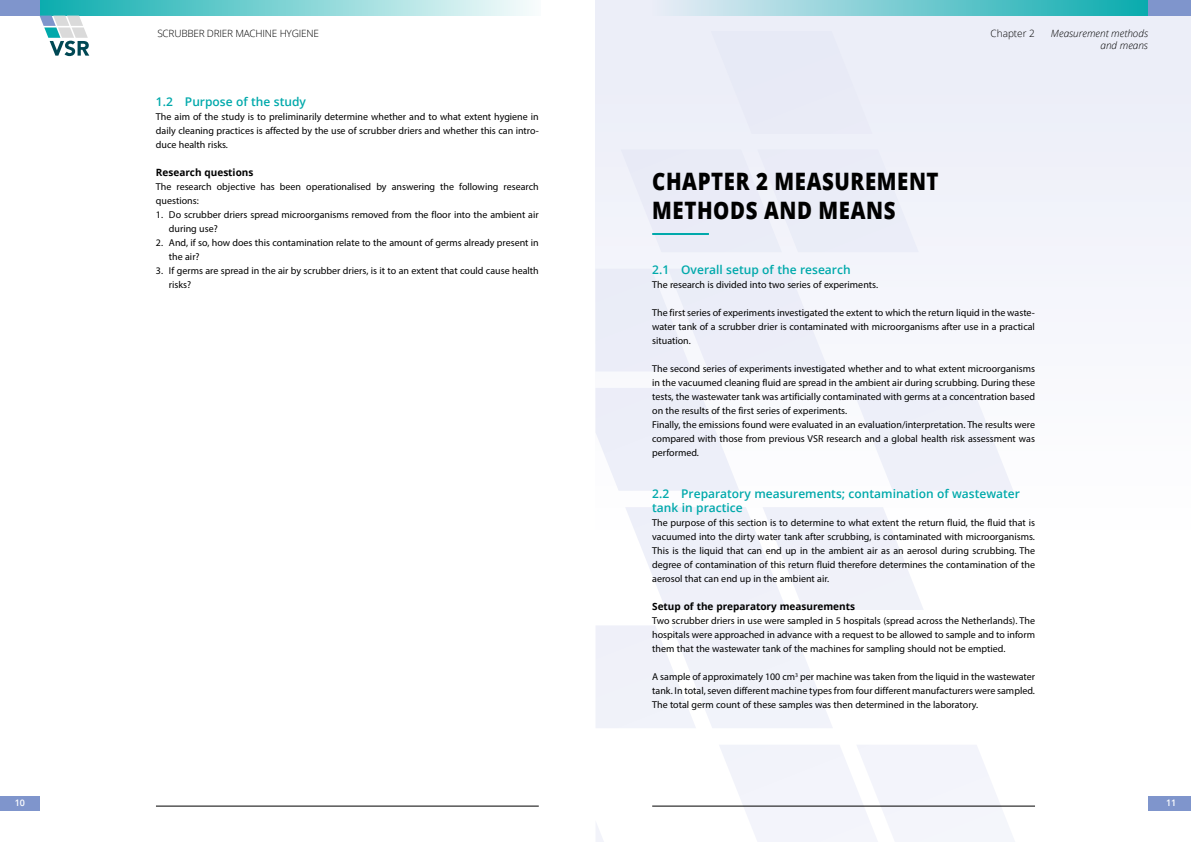
<style>
.page{position:relative;width:1191px;height:842px;background:#fff}
.page>*{position:absolute;margin:0;border:0;box-sizing:border-box;transform-origin:0 0}
.t1{font:800 24px/28.8px "Open Sans";letter-spacing:.03em;color:#000;scale:.85 1}
.t2{font:600 12px/14px "Open Sans";color:#00a9ab}
.t3{font:10px/14px "Myriad Pro";color:#000;text-align:justify}
.t4{font:700 10px "Open Sans";color:#000}
.t5{font:300 10px "Open Sans";letter-spacing:-.02em;color:#000}
.t6{font:italic 300 10px/12px "Open Sans";color:#000;text-align:right}
.t7{font:300 10px "Open Sans";color:#000}
.t8{font:600 9px "Open Sans";color:#fff}
</style>
<div class="page">
<div style="left:595px;top:0;width:596px;height:540px;background:linear-gradient(to right,#eef0f9,#f5f6fb)"></div>
<svg style="left:719px;top:745px;width:296px;height:97px"></svg>
<svg style="left:596px;top:823px;width:8px;height:19px"></svg>
<svg style="left:596px;top:626px;width:236px;height:102px"></svg>
<svg style="left:625px;top:508px;width:298px;height:102px"></svg>
<div style="left:621px;top:150px;width:68px;height:23px;background:#e8eaf6"></div>
<div style="left:711px;top:31px;width:142px;height:96px;background:#e8eaf6"></div>
<div style="left:652px;top:0;width:515px;height:16px;background:linear-gradient(to right,#eaedf7,#00a9ab)"></div>
<div style="left:1148px;top:0;width:43px;height:16px;background:#7f95cc"></div>
<hr style="left:652px;top:806px;width:383px;height:1px;background:#000">
<div style="left:1148px;top:796px;width:43px;height:14px;background:#7f95cc"></div>
<div style="left:25px;top:0;width:515px;height:16px;background:linear-gradient(to right,#04aaac,#f8fcfc)"></div>
<div style="left:0;top:0;width:40px;height:16px;background:#7f95cc"></div>
<hr style="left:156px;top:806px;width:383px;height:1px;background:#000">
<svg style="left:40px;top:16px;width:49px;height:40px"></svg>
<div style="left:0;top:796px;width:40px;height:14px;background:#7f95cc"></div>
<hr style="left:652px;top:233px;width:57px;height:2px;background:#00a9ab">
<p class="t5" style="left:157px;top:26px;width:163px">SCRUBBER DRIER MACHINE HYGIENE</p>
<p class="t2" style="left:156px;top:94px;width:152px">1.2 Purpose of the study</p>
<p class="t3" style="left:156px;top:109px;width:384px">The aim of the study is to preliminarily determine whether and to what extent hygiene in daily cleaning practices is affected by the use of scrubber driers and whether this can intro&shy;duce health risks.</p>
<p class="t4" style="left:156px;top:165px;width:99px">Research questions</p>
<p class="t3" style="left:156px;top:179px;width:384px">The research objective has been operationalised by answering the following research questions:</p>
<p class="t3" style="left:169px;top:207px;width:371px;text-indent:-13px">1. Do scrubber driers spread microorganisms removed from the floor into the ambient air during use?</p>
<p class="t3" style="left:169px;top:235px;width:371px;text-indent:-13px">2. And, if so, how does this contamination relate to the amount of germs already present in the air?</p>
<p class="t3" style="left:169px;top:263px;width:371px;text-indent:-13px">3. If germs are spread in the air by scrubber driers, is it to an extent that could cause health risks?</p>
<h1 class="t1" style="left:652px;top:166px;width:338px">CHAPTER 2 MEASUREMENT<br>METHODS AND MEANS</h1>
<p class="t7" style="left:990px;top:26px;width:46px">Chapter 2</p>
<p class="t6" style="left:1051px;top:27px;width:99px">Measurement methods and means</p>
<p class="t2" style="left:652px;top:262px;width:200px">2.1 Overall setup of the research</p>
<p class="t3" style="left:652px;top:277px;width:227px">The research is divided into two series of experiments.</p>
<p class="t3" style="left:652px;top:305px;width:384px">The first series of experiments investigated the extent to which the return liquid in the waste&shy;water tank of a scrubber drier is contaminated with microorganisms after use in a practical situation.</p>
<p class="t3" style="left:652px;top:361px;width:384px;text-align:left">The second series of experiments investigated whether and to what extent microorganisms in the vacuumed cleaning fluid are spread in the ambient air during scrubbing. During these tests, the wastewater tank was artificially contaminated with germs at a concentration based on the results of the first series of experiments.<br>Finally, the emissions found were evaluated in an evaluation/interpretation. The results were compared with those from previous VSR research and a global health risk assessment was performed.</p>
<p class="t2" style="left:652px;top:486px;width:369px">2.2 Preparatory measurements; contamination of wastewater tank in practice</p>
<p class="t3" style="left:652px;top:515px;width:384px">The purpose of this section is to determine to what extent the return fluid, the fluid that is vacuumed into the dirty water tank after scrubbing, is contaminated with microorganisms.<br>This is the liquid that can end up in the ambient air as an aerosol during scrubbing. The degree of contamination of this return fluid therefore determines the contamination of the aerosol that can end up in the ambient air.</p>
<p class="t4" style="left:652px;top:599px;width:204px">Setup of the preparatory measurements</p>
<p class="t3" style="left:652px;top:613px;width:384px">Two scrubber driers in use were sampled in 5 hospitals (spread across the Netherlands). The hospitals were approached in advance with a request to be allowed to sample and to inform them that the wastewater tank of the machines for sampling should not be emptied.</p>
<p class="t3" style="left:652px;top:669px;width:384px">A sample of approximately 100 cm<sup>3</sup> per machine was taken from the liquid in the wastewater tank. In total, seven different machine types from four different manufacturers were sampled.<br>The total germ count of these samples was then determined in the laboratory.</p>
<p class="t8" style="left:15px;top:796px;width:12px">10</p>
<p class="t8" style="left:1166px;top:796px;width:12px">11</p>
</div>
